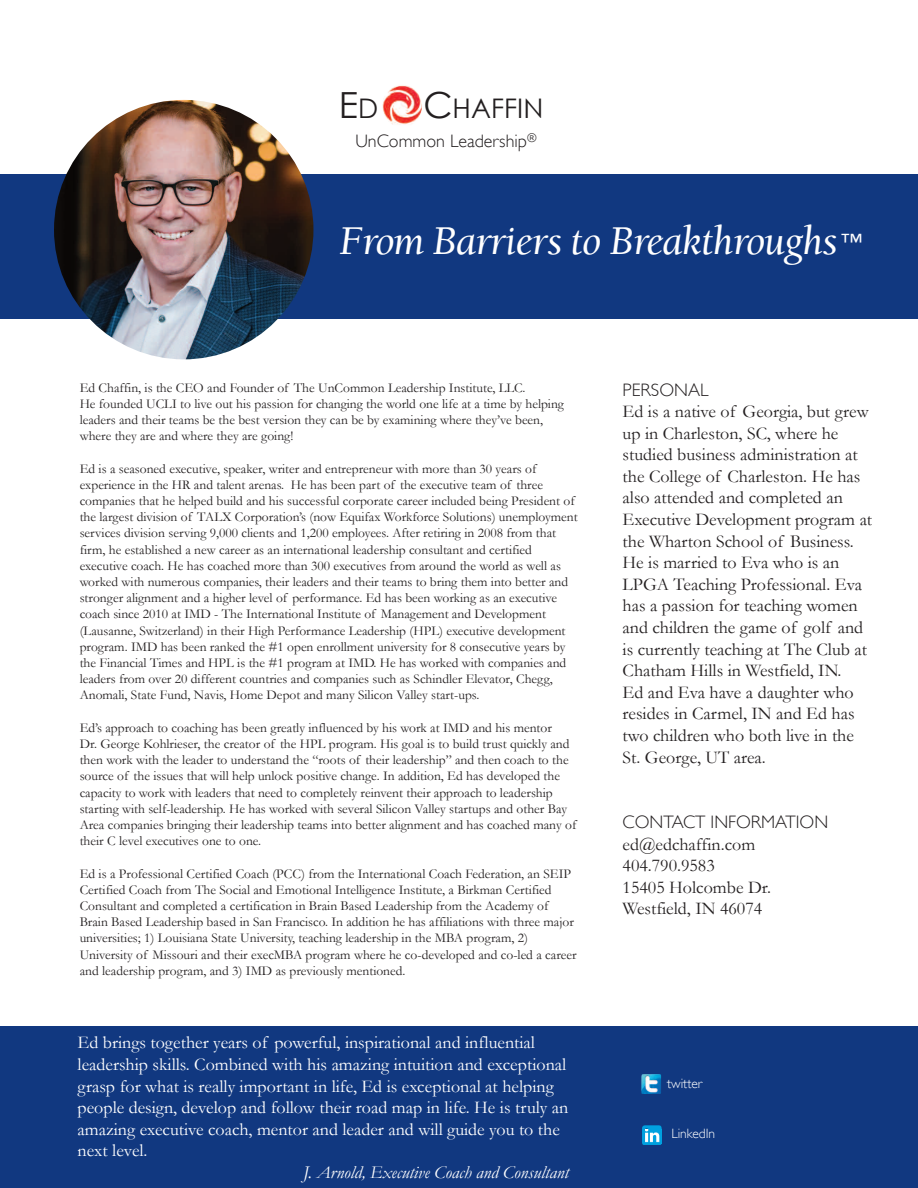
<style>
.page{position:relative;width:918px;height:1188px;background:#fff}
.page>*{position:absolute;margin:0;border:0;box-sizing:border-box;transform-origin:0 0}
.t1{font:italic 42px "Berkeley";letter-spacing:-.025em;color:#fff}
.t2{font:36px "Century Gothic";color:#231f20}
.t3{font:27px "Century Gothic";color:#231f20}
.t4{font:18px/21.6px "Garamond";color:#231f20}
.t5{font:18px/21.6px "Garamond";color:#fff}
.t6{font:300 18px "Gill Sans";color:#231f20}
.t7{font:italic 18px "Garamond";color:#fff}
.t8{font:13.5px/16.2px "Garamond";color:#231f20}
.t9{font:300 13.5px "Gill Sans";color:#fff}
.s1{font-size:27px}
.s2{font-size:36px}
.s3{font-family:"Century Gothic";font-style:normal;font-size:20.7px}
</style>
<div class="page">
<div style="left:0;top:175px;width:918px;height:144px;background:#113880"></div>
<div style="left:0;top:1026px;width:918px;height:162px;background:#113880"></div>
<img style="left:54px;top:100px;width:259px;height:259px;border-radius:50%">
<img style="left:641px;top:1074px;width:20px;height:20px">
<img style="left:643px;top:1076px;width:16px;height:17px">
<img style="left:642px;top:1125px;width:20px;height:20px">
<img style="left:645px;top:1129px;width:16px;height:15px">
<img style="left:382px;top:85px;width:40px;height:40px">
<h2 class="t2" style="left:339px;top:82px;width:41px">E<span class="s1">d</span></h2>
<h3 class="t3" style="left:423px;top:91px;width:121px"><span class="s2">C</span>haffin</h3>
<h3 class="t6" style="left:355px;top:131px;width:183px">UnCommon Leadership<sup>®</sup></h3>
<h1 class="t1" style="left:340px;top:224px;width:524px">From Barriers to Breakthroughs <span class="s3">™</span></h1>
<p class="t8" style="left:80px;top:380px;width:486px">Ed Chaffin, is the CEO and Founder of The UnCommon Leadership Institute, LLC.<br>He founded UCLI to live out his passion for changing the world one life at a time by helping leaders and their teams be the best version they can be by examining where they’ve been, where they are and where they are going!</p>
<p class="t8" style="left:80px;top:461px;width:499px">Ed is a seasoned executive, speaker, writer and entrepreneur with more than 30 years of experience in the HR and talent arenas. He has been part of the executive team of three companies that he helped build and his successful corporate career included being President of the largest division of TALX Corporation’s (now Equifax Workforce Solutions) unemployment services division serving 9,000 clients and 1,200 employees. After retiring in 2008 from that firm, he established a new career as an international leadership consultant and certified executive coach. He has coached more than 300 executives from around the world as well as worked with numerous companies, their leaders and their teams to bring them into better and stronger alignment and a higher level of performance. Ed has been working as an executive coach since 2010 at IMD - The International Institute of Management and Development (Lausanne, Switzerland) in their High Performance Leadership (HPL) executive development program. IMD has been ranked the #1 open enrollment university for 8 consecutive years by the Financial Times and HPL is the #1 program at IMD. He has worked with companies and leaders from over 20 different countries and companies such as Schindler Elevator, Chegg, Anomali, State Fund, Navis, Home Depot and many Silicon Valley start-ups.</p>
<p class="t8" style="left:80px;top:720px;width:498px">Ed’s approach to coaching has been greatly influenced by his work at IMD and his mentor<br>Dr. George Kohlrieser, the creator of the HPL program. His goal is to build trust quickly and then work with the leader to understand the “roots of their leadership” and then coach to the source of the issues that will help unlock positive change. In addition, Ed has developed the capacity to work with leaders that need to completely reinvent their approach to leadership starting with self-leadership. He has worked with several Silicon Valley startups and other Bay Area companies bringing their leadership teams into better alignment and has coached many of their C level executives one to one.</p>
<p class="t8" style="left:80px;top:866px;width:498px">Ed is a Professional Certified Coach (PCC) from the International Coach Federation, an SEIP Certified Coach from The Social and Emotional Intelligence Institute, a Birkman Certified Consultant and completed a certification in Brain Based Leadership from the Academy of Brain Based Leadership based in San Francisco. In addition he has affiliations with three major universities; 1) Louisiana State University, teaching leadership in the MBA program, 2)<br>University of Missouri and their execMBA program where he co-developed and co-led a career and leadership program, and 3) IMD as previously mentioned.</p>
<p class="t5" style="left:78px;top:1032px;width:492px">Ed brings together years of powerful, inspirational and influential leadership skills. Combined with his amazing intuition and exceptional grasp for what is really important in life, Ed is exceptional at helping people design, develop and follow their road map in life. He is truly an amazing executive coach, mentor and leader and will guide you to the next level.</p>
<h3 class="t7" style="left:303px;top:1163px;width:267px">J. Arnold, Executive Coach and Consultant</h3>
<h3 class="t6" style="left:623px;top:379px;width:87px">PERSONAL</h3>
<p class="t4" style="left:623px;top:401px;width:251px">Ed is a native of Georgia, but grew up in Charleston, SC, where he studied business administration at the College of Charleston. He has also attended and completed an<br>Executive Development program at the Wharton School of Business.<br>He is married to Eva who is an<br>LPGA Teaching Professional. Eva has a passion for teaching women and children the game of golf and is currently teaching at The Club at<br>Chatham Hills in Westfield, IN.<br>Ed and Eva have a daughter who resides in Carmel, IN and Ed has two children who both live in the<br>St. George, UT area.</p>
<h3 class="t6" style="left:623px;top:812px;width:207px">CONTACT INFORMATION</h3>
<h3 class="t4" style="left:623px;top:833px;width:150px">ed@edchaffin.com<br>404.790.9583<br>15405 Holcombe Dr.<br>Westfield, IN 46074</h3>
<p class="t9" style="left:667px;top:1076px;width:37px">twitter</p>
<p class="t9" style="left:671px;top:1126px;width:45px">LinkedIn</p>
</div>
